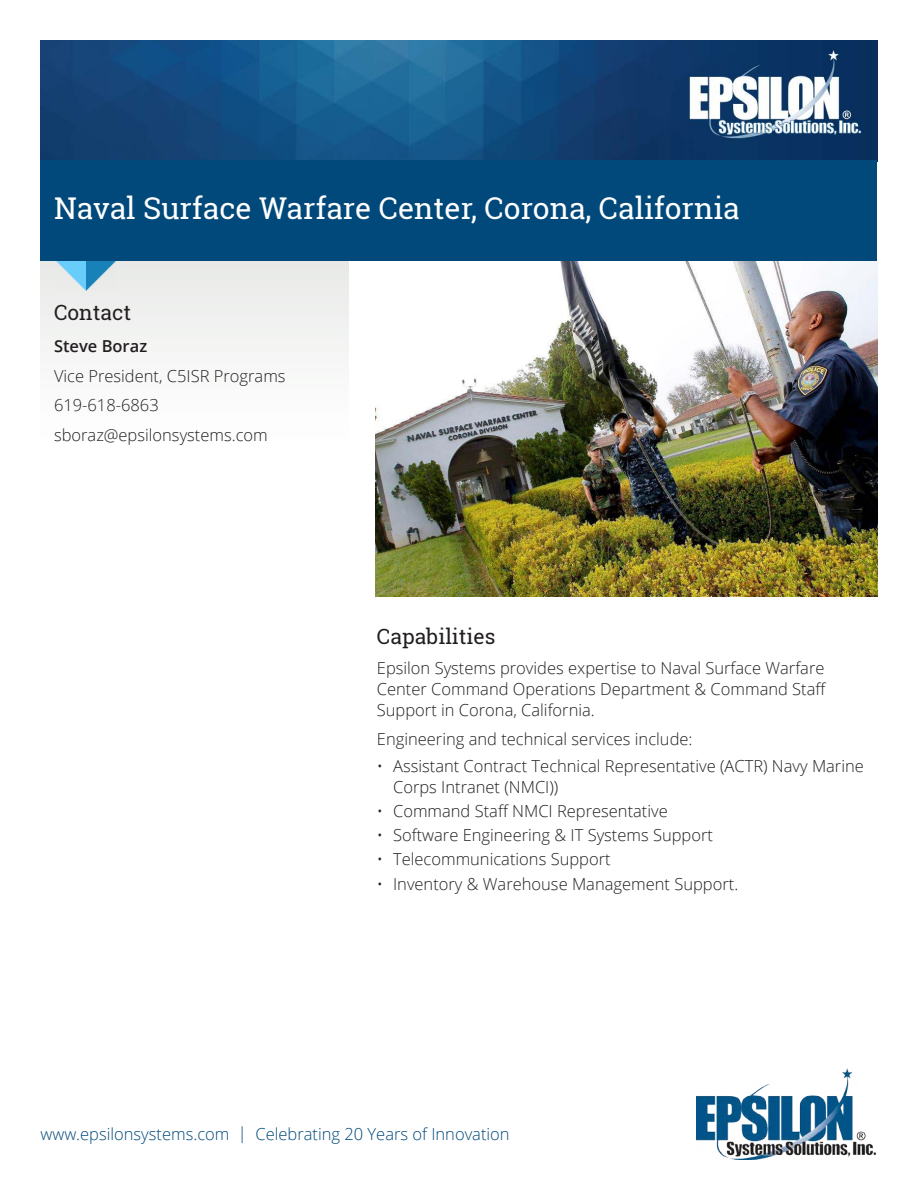
<style>
.page{position:relative;width:918px;height:1188px;background:#fff}
.page>*{position:absolute;margin:0;border:0;box-sizing:border-box;transform-origin:0 0}
.t1{font:30px "Roboto Slab";color:#fff}
.t2{font:21px "Roboto Slab";color:#231f20}
.t3{font:300 16.5px/21px "Open Sans";color:#231f20}
.t4{font:300 16.5px "Open Sans";color:#00497a}
.t5{font:600 16.5px "Open Sans";color:#231f20}
</style>
<div class="page">
<img style="left:40px;top:40px;width:838px;height:120px">
<div style="left:40px;top:160px;width:838px;height:101px;background:#00497a"></div>
<div style="left:40px;top:261px;width:309px;height:190px;background:#f5f6f5"></div>
<img style="left:57px;top:261px;width:59px;height:30px">
<img style="left:375px;top:262px;width:503px;height:334px">
<img style="left:696px;top:1068px;width:180px;height:92px">
<h1 class="t1" style="left:54px;top:187px;width:687px">Naval Surface Warfare Center, Corona, California</h1>
<p class="t2" style="left:54px;top:298px;width:79px">Contact</p>
<p class="t5" style="left:54px;top:335px;width:95px">Steve Boraz</p>
<p class="t3" style="left:54px;top:360px;width:233px;line-height:29.7px">Vice President, C5ISR Programs<br>619-618-6863 sboraz@epsilonsystems.com</p>
<p class="t2" style="left:377px;top:622px;width:120px">Capabilities</p>
<p class="t3" style="left:377px;top:657px;width:451px;text-align:justify">Epsilon Systems provides expertise to Naval Surface Warfare Center Command Operations Department &amp; Command Staff Support in Corona, California.</p>
<p class="t3" style="left:377px;top:728px;width:317px">Engineering and technical services include:</p>
<p class="t3" style="left:393px;top:755px;width:472px;text-indent:-16px">• Assistant Contract Technical Representative (ACTR) Navy Marine<br>Corps Intranet (NMCI))</p>
<p class="t3" style="left:377px;top:800px;width:292px">• Command Staff NMCI Representative</p>
<p class="t3" style="left:377px;top:824px;width:338px">• Software Engineering &amp; IT Systems Support</p>
<p class="t3" style="left:377px;top:849px;width:235px">• Telecommunications Support</p>
<p class="t3" style="left:377px;top:873px;width:363px">• Inventory &amp; Warehouse Management Support.</p>
<p class="t4" style="left:40px;top:1123px;width:471px">www.epsilonsystems.com | Celebrating 20 Years of Innovation</p>
</div>
